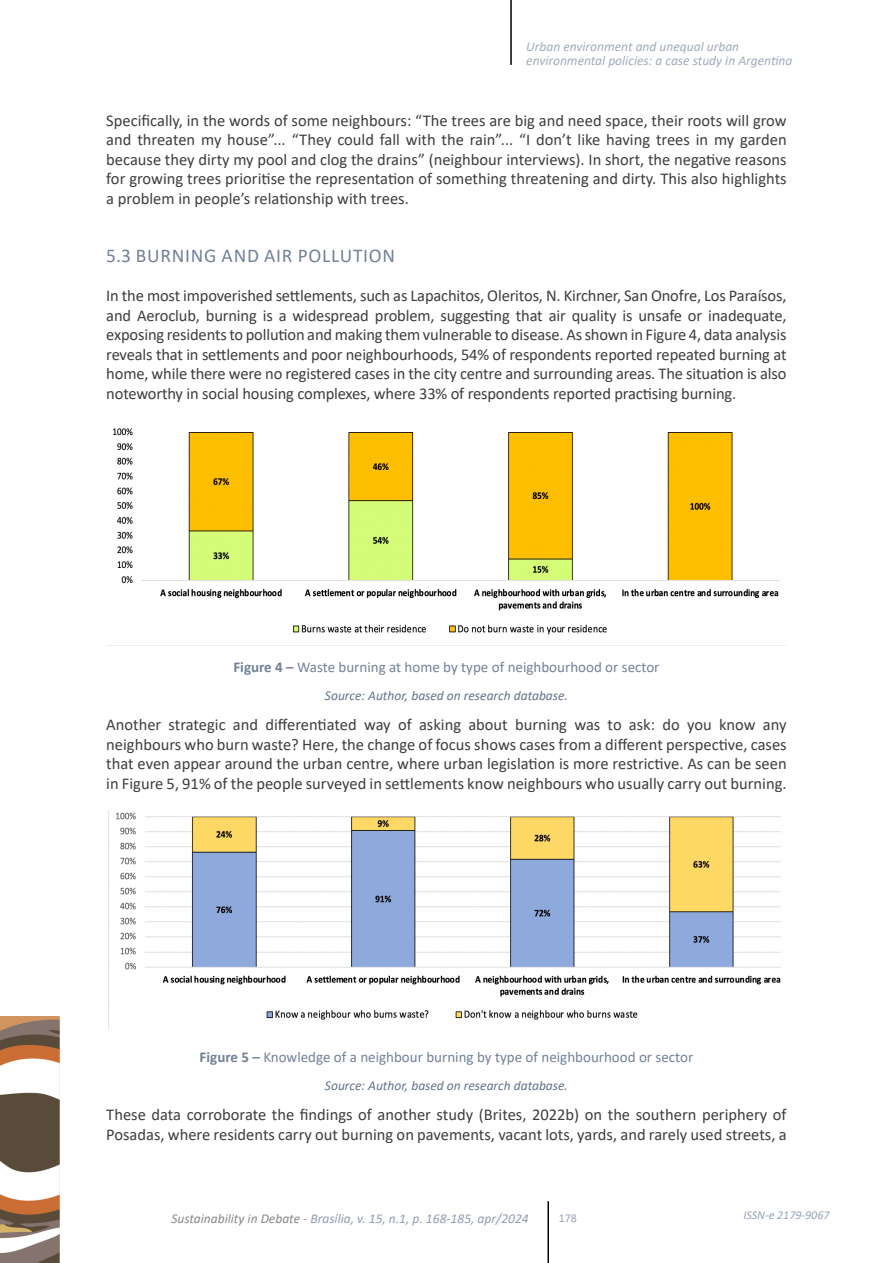
<style>
.page{position:relative;width:893px;height:1263px;background:#fff}
.page>*{position:absolute;margin:0;border:0;box-sizing:border-box;transform-origin:0 0}
.t1{font:19.5px "Calibri";letter-spacing:.04em;color:#728199}
.t2{font:16.5px/19.5px "Calibri";color:#3e3d40;text-align:justify}
.t3{font:15px "Calibri";color:#728199}
.t4{font:italic 13.5px "Calibri";color:#62738e}
.t5{font:italic 13.5px/13.5px "Calibri";color:#a1abbb}
.t6{font:italic 13.5px "Calibri";color:#919db0}
.t7{font:italic 12px "Calibri";color:#97a3bb}
.t8{font:12px "Calibri";color:#97a3bb}
.s1{font-weight:700}
.s2{color:#87888a}
</style>
<div class="page">
<img style="left:0;top:1016px;width:60px;height:247px">
<hr style="left:510px;top:0;width:2px;height:65px;background:#000">
<hr style="left:547px;top:1201px;width:2px;height:62px;background:#000">
<img style="left:113px;top:428px;width:667px;height:207px">
<img style="left:108px;top:811px;width:673px;height:217px">
<p class="t5" style="left:526px;top:40px;width:268px">Urban environment and unequal urban environmental policies: a case study in Argentina</p>
<p class="t2" style="left:106px;top:110px;width:682px">Specifically, in the words of some neighbours: “The trees are big and need space, their roots will grow and threaten my house”... “They could fall with the rain”... “I don’t like having trees in my garden because they dirty my pool and clog the drains” (neighbour interviews). In short, the negative reasons for growing trees prioritise the representation of something threatening and dirty. This also highlights a problem in people’s relationship with trees.</p>
<p class="t1" style="left:106px;top:242px;width:290px">5.3 BURNING AND AIR POLLUTION</p>
<p class="t2" style="left:106px;top:286px;width:682px">In the most impoverished settlements, such as Lapachitos, Oleritos, N. Kirchner, San Onofre, Los Paraísos, and Aeroclub, burning is a widespread problem, suggesting that air quality is unsafe or inadequate, exposing residents to pollution and making them vulnerable to disease. As shown in Figure 4, data analysis reveals that in settlements and poor neighbourhoods, 54% of respondents reported repeated burning at home, while there were no registered cases in the city centre and surrounding areas. The situation is also noteworthy in social housing complexes, where 33% of respondents reported practising burning.</p>
<p class="t3" style="left:233px;top:656px;width:428px"><span class="s1">Figure 4 –</span> Waste burning at home by type of neighbourhood or sector</p>
<p class="t4" style="left:325px;top:686px;width:245px">Source: Author, based on research database.</p>
<p class="t2" style="left:106px;top:715px;width:682px">Another strategic and differentiated way of asking about burning was to ask: do you know any neighbours who burn waste? Here, the change of focus shows cases from a different perspective, cases that even appear around the urban centre, where urban legislation is more restrictive. As can be seen in Figure 5, 91% of the people surveyed in settlements know neighbours who usually carry out burning.</p>
<p class="t3" style="left:200px;top:1046px;width:495px"><span class="s1">Figure 5 –</span> Knowledge of a neighbour burning by type of neighbourhood or sector</p>
<p class="t4" style="left:325px;top:1076px;width:245px">Source: Author, based on research database.</p>
<p class="t2" style="left:106px;top:1105px;width:682px">These data corroborate the findings of another study (Brites, 2022b) on the southern periphery of<br>Posadas, where residents carry out burning on pavements, vacant lots, yards, and rarely used streets, a</p>
<p class="t6" style="left:171px;top:1209px;width:359px"><span class="s2">Sustainability in Debate</span> - Brasília, v. 15, n.1, p. 168-185, apr/2024</p>
<p class="t8" style="left:559px;top:1209px;width:20px">178</p>
<p class="t7" style="left:743px;top:1206px;width:88px">ISSN-e 2179-9067</p>
</div>
